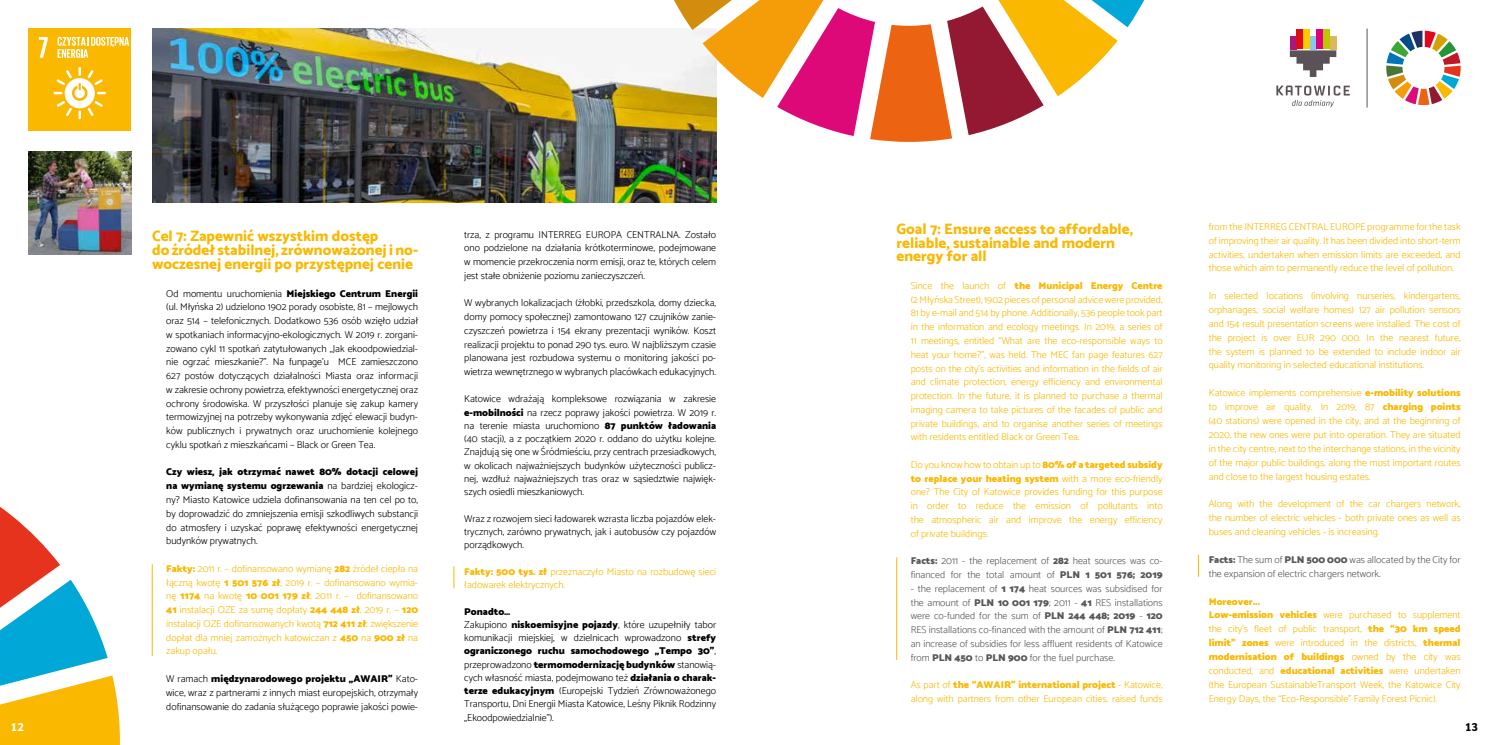
<style>
.page{position:relative;width:1489px;height:745px;background:#fff}
.page>*{position:absolute;margin:0;border:0;box-sizing:border-box;transform-origin:0 0}
.t1{font:800 15px/13.8px "Catamaran";color:#fbb800}
.t2{font:800 11.25px "Sarabun";color:#fff}
.t3{font:800 11.25px "Sarabun";color:#000}
.t4{font:300 10px/13.8px "Catamaran";color:#fbb800;text-align:justify}
.t5{font:300 10px/13.8px "Catamaran";color:#000;text-align:justify}
.t6{font:300 10px/13.8px "Catamaran";color:#575756}
.s1{font-weight:900}
</style>
<div class="page">
<div style="left:28px;top:28px;width:103px;height:103px;background:#fbb800"></div>
<svg style="left:39px;top:37px;width:9px;height:21px"></svg>
<svg style="left:54px;top:67px;width:52px;height:52px"></svg>
<svg style="left:58px;top:37px;width:71px;height:21px"></svg>
<hr style="left:152px;top:564px;width:1px;height:91px;background:#fbb800">
<hr style="left:896px;top:557px;width:1px;height:102px;background:#fbb800">
<svg style="left:453px;top:566px;width:1px;height:22px"></svg>
<svg style="left:1198px;top:554px;width:1px;height:22px"></svg>
<img style="left:29px;top:151px;width:102px;height:103px">
<img style="left:152px;top:29px;width:564px;height:174px">
<svg style="left:1386px;top:31px;width:74px;height:74px"></svg>
<div style="left:1289px;top:36px;width:7px;height:13px;background:#a91879"></div>
<svg style="left:1289px;top:50px;width:47px;height:27px"></svg>
<div style="left:1296px;top:29px;width:6px;height:20px;background:#de0c15"></div>
<div style="left:1302px;top:29px;width:7px;height:20px;background:#ffca00"></div>
<div style="left:1309px;top:36px;width:7px;height:13px;background:#85cbec"></div>
<div style="left:1316px;top:29px;width:6px;height:20px;background:#e1007a"></div>
<div style="left:1322px;top:29px;width:7px;height:20px;background:#bbc801"></div>
<div style="left:1329px;top:36px;width:7px;height:13px;background:#deb75c"></div>
<svg style="left:1276px;top:85px;width:73px;height:22px"></svg>
<hr style="left:1366px;top:29px;width:1px;height:78px;background:#5b5257">
<svg style="left:655px;top:0;width:489px;height:142px"></svg>
<svg style="left:0;top:507px;width:120px;height:237px"></svg>
<p class="t4" style="left:1208px;top:219px;width:253px">from the INTERREG CENTRAL EUROPE programme for the task of improving their air quality. It has been divided into short-term activities, undertaken when emission limits are exceeded, and those which aim to permanently reduce the level of pollution.</p>
<p class="t4" style="left:1208px;top:288px;width:253px">In selected locations (involving nurseries, kindergartens, orphanages, social welfare homes) 127 air pollution sensors and 154 result presentation screens were installed. The cost of the project is over EUR 290 000. In the nearest future, the system is planned to be extended to include indoor air quality monitoring in selected educational institutions.</p>
<p class="t4" style="left:1208px;top:385px;width:253px">Katowice implements comprehensive <span class="s1">e-mobility solutions </span>to improve air quality. In 2019, 87 <span class="s1">charging points </span>(40 stations) were opened in the city, and at the beginning of 2020, the new ones were put into operation. They are situated in the city centre, next to the interchange stations, in the vicinity of the major public buildings, along the most important routes and close to the largest housing estates.</p>
<p class="t4" style="left:1208px;top:496px;width:253px">Along with the development of the car chargers network, the number of electric vehicles - both private ones as well as buses and cleaning vehicles - is increasing.</p>
<p class="t6" style="left:1208px;top:552px;width:253px"><span class="s1">Facts:</span> The sum of <span class="s1">PLN 500 000</span> was allocated by the City for the expansion of electric chargers network.</p>
<p class="t4" style="left:1208px;top:593px;width:253px;text-align:left"><span class="s1">Moreover...<br>Low-emission vehicles</span> were purchased to supplement the city’s fleet of public transport, <span class="s1">the “30 km speed limit” zones</span> were introduced in the districts, <span class="s1">thermal modernisation of buildings</span> owned by the city was conducted, and <span class="s1">educational activities</span> were undertaken (the European SustainableTransport Week, the Katowice City Energy Days, the “Eco-Responsible” Family Forest Picnic).</p>
<h1 class="t1" style="left:896px;top:222px;width:238px">Goal 7: Ensure access to affordable, reliable, sustainable and modern energy for all</h1>
<p class="t4" style="left:910px;top:278px;width:253px">Since the launch of <span class="s1">the Municipal Energy Centre </span>(2 Młyńska Street), 1902 pieces of personal advice were provided, 81 by e-mail and 514 by phone. Additionally, 536 people took part in the information and ecology meetings. In 2019, a series of 11 meetings, entitled “What are the eco-responsible ways to heat your home?”, was held. The MEC fan page features 627 posts on the city’s activities and information in the fields of air and climate protection, energy efficiency and environmental protection. In the future, it is planned to purchase a thermal imaging camera to take pictures of the facades of public and private buildings, and to organise another series of meetings with residents entitled Black or Green Tea.</p>
<p class="t4" style="left:910px;top:457px;width:253px">Do you know how to obtain up to <span class="s1">80% of a targeted subsidy to replace your heating system</span> with a more eco-friendly one? The City of Katowice provides funding for this purpose in order to reduce the emission of pollutants into the atmospheric air and improve the energy efficiency of private buildings.</p>
<p class="t6" style="left:910px;top:553px;width:253px"><span class="s1">Facts:</span> 2011 - the replacement of <span class="s1">282</span> heat sources was co&shy;financed for the total amount of <span class="s1">PLN 1 501 576; 2019</span></p>
<p class="t6" style="left:910px;top:581px;width:253px;text-align:justify">- the replacement of <span class="s1">1 174</span> heat sources was subsidised for the amount of <span class="s1">PLN 10 001 179</span>; 2011 - <span class="s1">41</span> RES installations were co-funded for the sum of <span class="s1">PLN 244 448; 2019</span> - <span class="s1">120<br></span>RES installations co-financed with the amount of <span class="s1">PLN 712 411</span>; an increase of subsidies for less affluent residents of Katowice from <span class="s1">PLN 450</span> to <span class="s1">PLN 900</span> for the fuel purchase.</p>
<p class="t4" style="left:910px;top:677px;width:253px">As part of <span class="s1">the “AWAIR” international project</span> - Katowice, along with partners from other European cities, raised funds</p>
<h1 class="t1" style="left:152px;top:229px;width:267px">Cel 7: Zapewnić wszystkim dostęp<br>do źródeł stabilnej, zrównoważonej i no&shy;woczesnej energii po przystępnej cenie</h1>
<p class="t5" style="left:166px;top:286px;width:253px">Od momentu uruchomienia <span class="s1">Miejskiego Centrum Energii </span>(ul. Młyńska 2) udzielono 1902 porady osobiste, 81 – mejlowych oraz 514 – telefonicznych. Dodatkowo 536 osób wzięło udział w spotkaniach informacyjno-ekologicznych. W 2019 r. zorgani&shy;zowano cykl 11 spotkań zatytułowanych „Jak ekoodpowiedzial&shy;nie ogrzać mieszkanie?”. Na funpage’u MCE zamieszczono 627 postów dotyczących działalności Miasta oraz informacji w zakresie ochrony powietrza, efektywności energetycznej oraz ochrony środowiska. W przyszłości planuje się zakup kamery termowizyjnej na potrzeby wykonywania zdjęć elewacji budyn&shy;ków publicznych i prywatnych oraz uruchomienie kolejnego cyklu spotkań z mieszkańcami – Black or Green Tea.</p>
<p class="t5" style="left:166px;top:465px;width:253px"><span class="s1">Czy wiesz, jak otrzymać nawet 80% dotacji celowej na wymianę systemu ogrzewania</span> na bardziej ekologicz&shy;ny? Miasto Katowice udziela dofinansowania na ten cel po to, by doprowadzić do zmniejszenia emisji szkodliwych substancji do atmosfery i uzyskać poprawę efektywności energetycznej budynków prywatnych.</p>
<p class="t4" style="left:166px;top:561px;width:253px"><span class="s1">Fakty:</span> 2011 r. – dofinansowano wymianę <span class="s1">282</span> źródeł ciepła na łączną kwotę <span class="s1">1 501 576 zł</span>, 2019 r. – dofinansowano wymia&shy;nę <span class="s1">1174</span> na kwotę <span class="s1">10 001 179 zł</span>; 2011 r. – dofinansowano <span class="s1">41</span> instalacji OZE za sumę dopłaty <span class="s1">244 448 zł</span>, 2019 r. – <span class="s1">120 </span>instalacji OZE dofinansowanych kwotą <span class="s1">712 411 zł</span>; zwiększenie dopłat dla mniej zamożnych katowiczan z <span class="s1">450</span> na <span class="s1">900 zł</span> na zakup opału.</p>
<p class="t5" style="left:166px;top:671px;width:253px">W ramach <span class="s1">międzynarodowego projektu „AWAIR”</span> Kato&shy;wice, wraz z partnerami z innych miast europejskich, otrzymały dofinansowanie do zadania służącego poprawie jakości powie-</p>
<p class="t5" style="left:464px;top:227px;width:253px">trza, z programu INTERREG EUROPA CENTRALNA. Zostało ono podzielone na działania krótkoterminowe, podejmowane w momencie przekroczenia norm emisji, oraz te, których celem jest stałe obniżenie poziomu zanieczyszczeń.</p>
<p class="t5" style="left:464px;top:296px;width:253px">W wybranych lokalizacjach (żłobki, przedszkola, domy dziecka, domy pomocy społecznej) zamontowano 127 czujników zanie&shy;czyszczeń powietrza i 154 ekrany prezentacji wyników. Koszt realizacji projektu to ponad 290 tys. euro. W najbliższym czasie planowana jest rozbudowa systemu o monitoring jakości po&shy;wietrza wewnętrznego w wybranych placówkach edukacyjnych.</p>
<p class="t5" style="left:464px;top:392px;width:253px;line-height:13.2px">Katowice wdrażają kompleksowe rozwiązania w zakresie <span class="s1">e-mobilności</span> na rzecz poprawy jakości powietrza. W 2019 r. na terenie miasta uruchomiono <span class="s1">87 punktów ładowania </span>(40 stacji), a z początkiem 2020 r. oddano do użytku kolejne.<br>Znajdują się one w Śródmieściu, przy centrach przesiadkowych, w okolicach najważniejszych budynków użyteczności publicz&shy;nej, wzdłuż najważniejszych tras oraz w sąsiedztwie najwięk&shy;szych osiedli mieszkaniowych.</p>
<p class="t5" style="left:464px;top:511px;width:253px;line-height:13.2px">Wraz z rozwojem sieci ładowarek wzrasta liczba pojazdów elek&shy;trycznych, zarówno prywatnych, jak i autobusów czy pojazdów porządkowych.</p>
<p class="t4" style="left:464px;top:564px;width:253px;line-height:13.2px"><span class="s1">Fakty: 500 tys. zł</span> przeznaczyło Miasto na rozbudowę sieci ładowarek elektrycznych.</p>
<p class="t5" style="left:464px;top:604px;width:253px;line-height:13.2px;text-align:left"><span class="s1">Ponadto…<br></span>Zakupiono <span class="s1">niskoemisyjne pojazdy</span>, które uzupełniły tabor komunikacji miejskiej, w dzielnicach wprowadzono <span class="s1">strefy ograniczonego ruchu samochodowego „Tempo 30”</span>, przeprowadzono <span class="s1">termomodernizację budynków</span> stanowią&shy;cych własność miasta, podejmowano też <span class="s1">działania o charak&shy;terze edukacyjnym</span> (Europejski Tydzień Zrównoważonego Transportu, Dni Energii Miasta Katowice, Leśny Piknik Rodzinny „Ekoodpowiedzialnie”).</p>
<p class="t2" style="left:11px;top:720px;width:14px">12</p>
<p class="t3" style="left:1464px;top:720px;width:14px">13</p>
</div>
